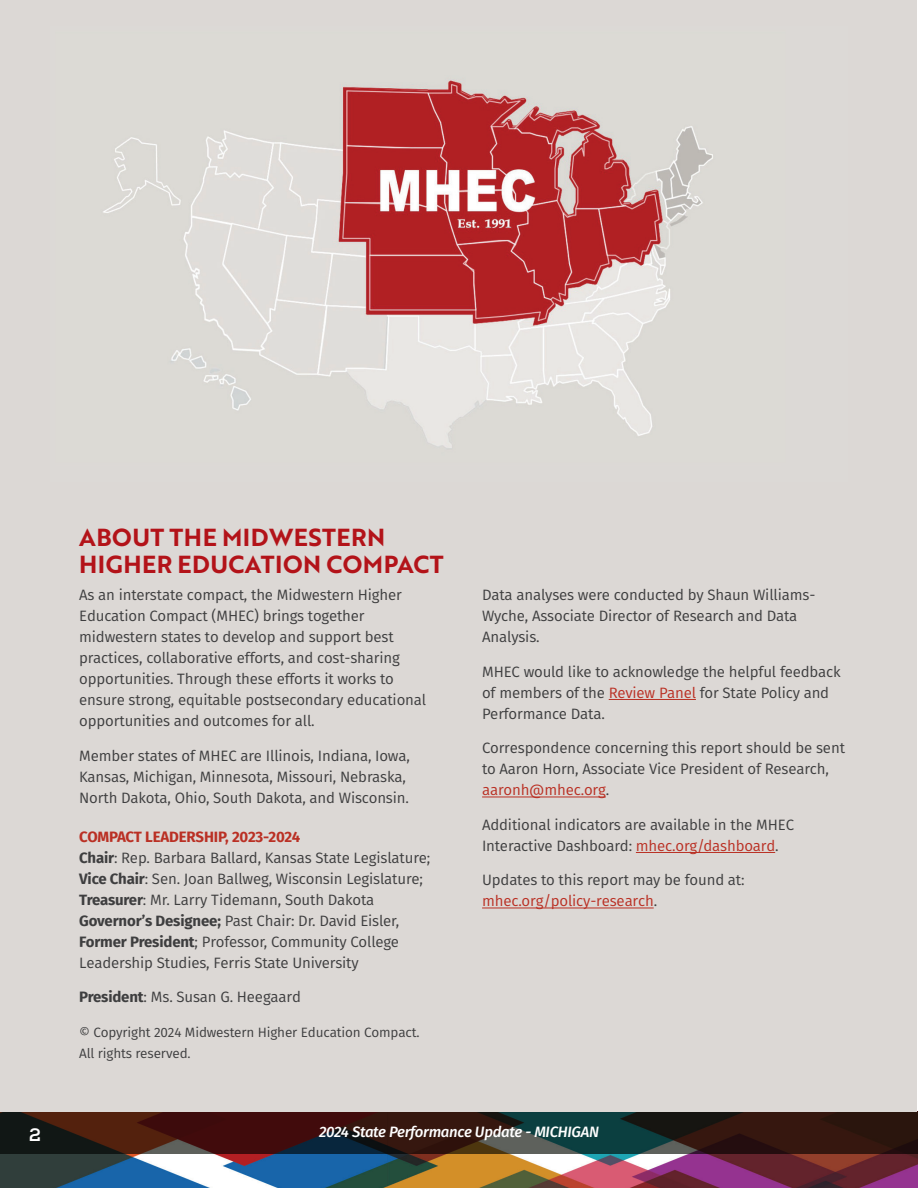
<style>
.page{position:relative;width:918px;height:1188px;background:#fff}
.page>*{position:absolute;margin:0;border:0;box-sizing:border-box;transform-origin:0 0}
.t1{font:24px/27px "Brother 1816 Bold";letter-spacing:.02em;color:#b31319}
.t2{font:800 18px "Nexa Slab";color:#fff}
.t3{font:15px/21px "Fira Sans";letter-spacing:-.01em;color:#3e3e3f}
.t4{font:italic 500 15px "Fira Sans";letter-spacing:-.02em;color:#fff}
.t5{font:13.5px/21px "Fira Sans";letter-spacing:-.01em;color:#3e3e3f}
.s1{font-weight:700;color:#ba3024}
.s2{font-weight:700}
.s3{color:#ba3024}
</style>
<div class="page">
<img style="left:0;top:1154px;width:918px;height:34px">
<svg style="left:0;top:1111px;width:918px;height:43px;background:#33231f"></svg>
<div style="left:0;top:0;width:917px;height:1111px;background:#dcd8d5"></div>
<hr style="left:609px;top:699px;width:87px;height:1px;background:#ba3024">
<hr style="left:482px;top:797px;width:124px;height:1px;background:#ba3024">
<hr style="left:636px;top:852px;width:139px;height:1px;background:#ba3024">
<hr style="left:482px;top:908px;width:172px;height:1px;background:#ba3024">
<img style="left:103px;top:80px;width:610px;height:368px">
<h1 class="t1" style="left:79px;top:524px;width:366px">ABOUT THE MIDWESTERN<br>HIGHER EDUCATION COMPACT</h1>
<p class="t3" style="left:79px;top:584px;width:349px">As an interstate compact, the Midwestern Higher Education Compact (MHEC) brings together midwestern states to develop and support best practices, collaborative efforts, and cost-sharing opportunities. Through these efforts it works to ensure strong, equitable postsecondary educational opportunities and outcomes for all.</p>
<p class="t3" style="left:79px;top:745px;width:332px">Member states of MHEC are Illinois, Indiana, Iowa,<br>Kansas, Michigan, Minnesota, Missouri, Nebraska,<br>North Dakota, Ohio, South Dakota, and Wisconsin.</p>
<p class="t3" style="left:79px;top:826px;width:353px"><span class="s1">COMPACT LEADERSHIP, 2023-2024<br></span><span class="s2">Chair</span>: Rep. Barbara Ballard, Kansas State Legislature; <span class="s2">Vice Chair</span>: Sen. Joan Ballweg, Wisconsin Legislature; <span class="s2">Treasurer</span>: Mr. Larry Tidemann, South Dakota <span class="s2">Governor’s Designee;</span> Past Chair: Dr. David Eisler, <span class="s2">Former President</span>; Professor, Community College Leadership Studies, Ferris State University</p>
<p class="t3" style="left:79px;top:986px;width:223px"><span class="s2">President</span>: Ms. Susan G. Heegaard</p>
<p class="t5" style="left:79px;top:1021px;width:342px">© Copyright 2024 Midwestern Higher Education Compact.<br>All rights reserved.</p>
<p class="t3" style="left:482px;top:584px;width:335px">Data analyses were conducted by Shaun Williams-<br>Wyche, Associate Director of Research and Data<br>Analysis.</p>
<p class="t3" style="left:482px;top:661px;width:360px">MHEC would like to acknowledge the helpful feedback of members of the <span class="s3">Review Panel</span> for State Policy and<br>Performance Data.</p>
<p class="t3" style="left:482px;top:737px;width:364px">Correspondence concerning this report should be sent to Aaron Horn, Associate Vice President of Research, <span class="s3">aaronh@mhec.org</span>.</p>
<p class="t3" style="left:482px;top:814px;width:314px">Additional indicators are available in the MHEC<br>Interactive Dashboard: <span class="s3">mhec.org/dashboard</span>.</p>
<p class="t3" style="left:482px;top:869px;width:264px">Updates to this report may be found at: <span class="s3">mhec.org/policy-research</span>.</p>
<p class="t2" style="left:29px;top:1123px;width:13px">2</p>
<p class="t4" style="left:319px;top:1120px;width:281px">2024 State Performance Update - MICHIGAN</p>
</div>
